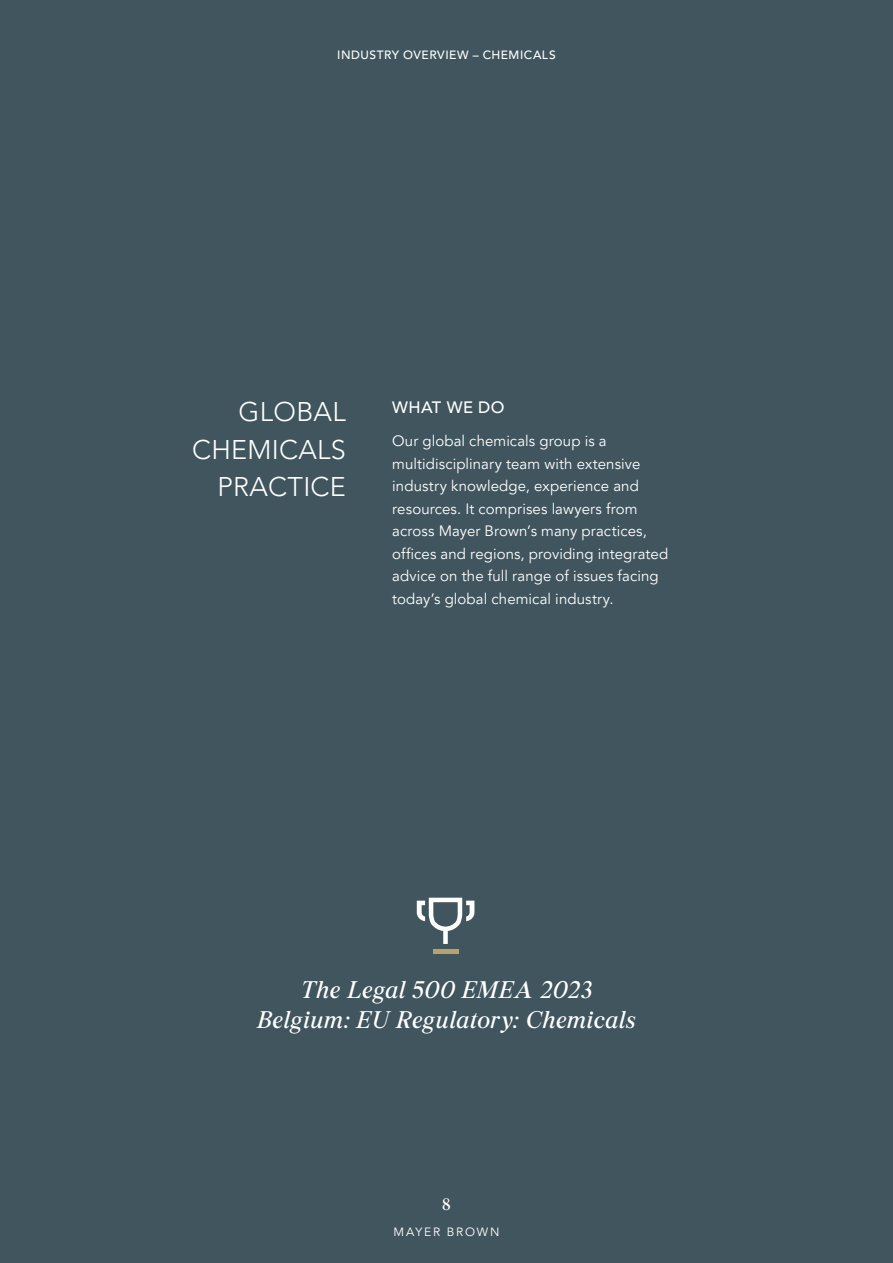
<style>
.page{position:relative;width:893px;height:1263px;background:#40555e}
.page>*{position:absolute;margin:0;border:0;box-sizing:border-box;transform-origin:0 0}
.Page_Title{font:300 27px/37.5px "Avenir LT Pro";letter-spacing:.01em;color:#fff;text-align:right}
.Qiuote_Centered_Burgess{font:italic 24px/30px "Burgess Pro";letter-spacing:.045em;color:#fff;text-align:center}
.t1{font:500 16.5px "Avenir LT Pro";letter-spacing:.025em;color:#fff}
.Title_Large{font:16.5px "Burgess Pro";color:#fff}
.Body_copy{font:15px/22.5px "Avenir LT Pro";letter-spacing:.005em;color:#fff}
.Title_Large-2{font:500 12px "Avenir LT Pro";letter-spacing:.04em;color:#fff}
.Title_Large-3{font:12px "Avenir LT Pro";letter-spacing:.15em;color:#fff}
</style>
<div class="page">
<hr style="left:433px;top:949px;width:26px;height:4px;background:#b9a16b">
<svg style="left:417px;top:898px;width:57px;height:46px"></svg>
<p class="Title_Large-2" style="left:337px;top:47px;width:220px">INDUSTRY OVERVIEW – CHEMICALS</p>
<p class="Page_Title" style="left:192px;top:393px;width:155px">GLOBAL<br>CHEMICALS<br>PRACTICE</p>
<h2 class="t1" style="left:392px;top:398px;width:114px">WHAT WE DO</h2>
<p class="Body_copy" style="left:392px;top:430px;width:278px">Our global chemicals group is a multidisciplinary team with extensive industry knowledge, experience and resources. It comprises lawyers from across Mayer Brown’s many practices, offices and regions, providing integrated advice on the full range of issues facing today’s global chemical industry.</p>
<p class="Qiuote_Centered_Burgess" style="left:257px;top:975px;width:380px">The Legal 500 EMEA 2023<br>Belgium: EU Regulatory: Chemicals</p>
<p class="Title_Large" style="left:442px;top:1194px;width:9px">8</p>
<p class="Title_Large-3" style="left:393px;top:1225px;width:108px">MAYER BROWN</p>
</div>
